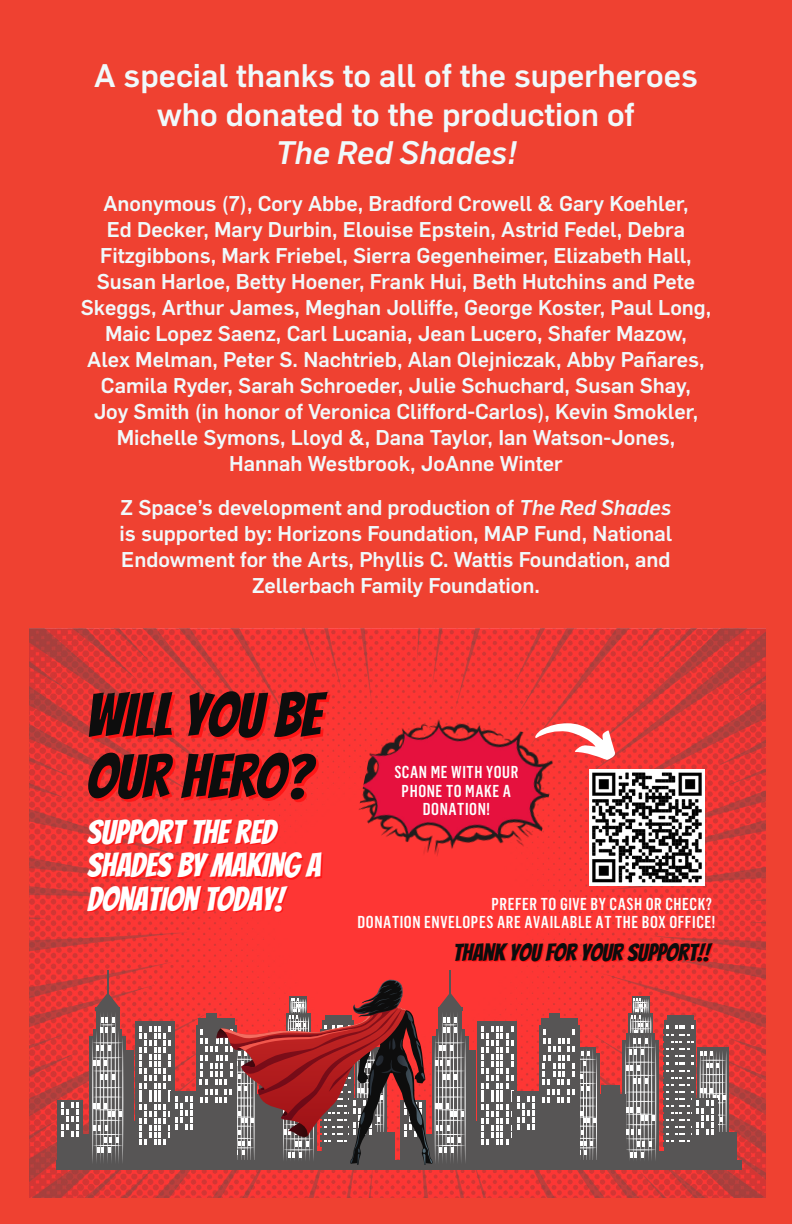
<style>
.page{position:relative;width:792px;height:1224px;background:#ef4131}
.page>*{position:absolute;margin:0;border:0;box-sizing:border-box;transform-origin:0 0}
.t1{font:60.8px/61.4px "Bangers";color:#0d0d0d}
.t2{font:33.4px/33.4px "Bangers";color:#fff}
.t3{font:500 32px/38.4px "Flama";color:#f0f9fb;text-align:center}
.t4{font:italic 500 32px "Flama";color:#f0f9fb}
.t5{font:24px "Bangers";color:#0d0d0d}
.t6{font:500 21px/26px "Flama";color:#f0f9fb;text-align:center}
.t7{font:500 17px/18.8px "Flama Condensed";letter-spacing:.035em;color:#fff;text-align:center}
.s1{font-style:italic}
</style>
<div class="page">
<img style="left:29px;top:629px;width:737px;height:569px">
<div style="left:126px;top:1121px;width:12px;height:43px;background:#575555"></div>
<div style="left:56px;top:1160px;width:344px;height:10px;background:#575555"></div>
<div style="left:58px;top:1100px;width:25px;height:64px;background:#575555"></div>
<div style="left:77px;top:1134px;width:25px;height:31px;background:#575555"></div>
<svg style="left:90px;top:1036px;width:36px;height:124px"></svg>
<div style="left:124px;top:1050px;width:9px;height:112px;background:#575555"></div>
<div style="left:197px;top:1025px;width:40px;height:138px;background:#575555"></div>
<div style="left:199px;top:1019px;width:36px;height:19px;background:#575555"></div>
<div style="left:135px;top:1021px;width:39px;height:141px;background:#575555"></div>
<svg style="left:61px;top:1103px;width:18px;height:33px"></svg>
<svg style="left:92px;top:970px;width:31px;height:193px"></svg>
<div style="left:170px;top:1091px;width:27px;height:70px;background:#575555"></div>
<svg style="left:139px;top:1026px;width:54px;height:118px"></svg>
<div style="left:698px;top:1047px;width:31px;height:91px;background:#575555"></div>
<div style="left:652px;top:1152px;width:18px;height:12px;background:#575555"></div>
<div style="left:568px;top:1054px;width:31px;height:107px;background:#575555"></div>
<div style="left:468px;top:1121px;width:12px;height:43px;background:#575555"></div>
<div style="left:398px;top:1160px;width:344px;height:10px;background:#575555"></div>
<div style="left:432px;top:1036px;width:36px;height:125px;background:#575555"></div>
<div style="left:467px;top:1050px;width:9px;height:112px;background:#575555"></div>
<div style="left:539px;top:1025px;width:40px;height:138px;background:#575555"></div>
<div style="left:541px;top:1019px;width:36px;height:19px;background:#575555"></div>
<div style="left:549px;top:1013px;width:10px;height:10px;background:#575555"></div>
<div style="left:478px;top:1021px;width:39px;height:141px;background:#575555"></div>
<div style="left:632px;top:997px;width:18px;height:18px;background:#575555"></div>
<div style="left:623px;top:1041px;width:36px;height:123px;background:linear-gradient(to bottom,#575555,#575555)"></div>
<svg style="left:625px;top:998px;width:31px;height:164px;background:#978989"></svg>
<svg style="left:542px;top:1030px;width:55px;height:130px"></svg>
<div style="left:512px;top:1091px;width:28px;height:70px;background:#575555"></div>
<div style="left:598px;top:1094px;width:27px;height:70px;background:#575555"></div>
<div style="left:601px;top:1085px;width:19px;height:13px;background:#575555"></div>
<svg style="left:481px;top:1026px;width:54px;height:118px"></svg>
<div style="left:664px;top:1020px;width:32px;height:141px;background:#575555"></div>
<hr style="left:663px;top:1030px;width:32px;height:4px;background:#575555">
<hr style="left:663px;top:1037px;width:32px;height:4px;background:#575555">
<hr style="left:663px;top:1044px;width:32px;height:4px;background:#575555">
<hr style="left:663px;top:1051px;width:32px;height:4px;background:#575555">
<hr style="left:663px;top:1058px;width:32px;height:4px;background:#575555">
<hr style="left:663px;top:1065px;width:32px;height:4px;background:#575555">
<hr style="left:663px;top:1072px;width:32px;height:4px;background:#575555">
<hr style="left:663px;top:1079px;width:32px;height:4px;background:#575555">
<hr style="left:663px;top:1086px;width:32px;height:4px;background:#575555">
<hr style="left:663px;top:1093px;width:32px;height:4px;background:#575555">
<div style="left:663px;top:1100px;width:32px;height:5px;background:#575555"></div>
<div style="left:663px;top:1107px;width:32px;height:5px;background:#575555"></div>
<hr style="left:663px;top:1115px;width:32px;height:4px;background:#575555">
<hr style="left:663px;top:1122px;width:32px;height:4px;background:#575555">
<hr style="left:663px;top:1129px;width:32px;height:4px;background:#575555">
<hr style="left:663px;top:1136px;width:32px;height:4px;background:#575555">
<hr style="left:663px;top:1143px;width:32px;height:4px;background:#575555">
<div style="left:668px;top:1015px;width:26px;height:7px;background:#575555"></div>
<div style="left:692px;top:1098px;width:25px;height:65px;background:#575555"></div>
<div style="left:711px;top:1133px;width:26px;height:30px;background:#575555"></div>
<svg style="left:667px;top:1026px;width:60px;height:116px"></svg>
<svg style="left:200px;top:970px;width:266px;height:195px"></svg>
<img style="left:590px;top:770px;width:114px;height:116px">
<svg style="left:560px;top:723px;width:55px;height:37px"></svg>
<img style="left:352px;top:703px;width:208px;height:175px">
<h3 class="t3" style="left:94px;top:54px;width:605px">A special thanks to all of the superheroes who donated to the production of</h3>
<h3 class="t4" style="left:275px;top:129px;width:243px">The Red Shades!</h3>
<p class="t6" style="left:81px;top:189px;width:632px">Anonymous (7), Cory Abbe, Bradford Crowell &amp; Gary Koehler,<br>Ed Decker, Mary Durbin, Elouise Epstein, Astrid Fedel, Debra Fitzgibbons, Mark Friebel, Sierra Gegenheimer, Elizabeth Hall, Susan Harloe, Betty Hoener, Frank Hui, Beth Hutchins and Pete Skeggs, Arthur James, Meghan Jolliffe, George Koster, Paul Long, Maic Lopez Saenz, Carl Lucania, Jean Lucero, Shafer Mazow,<br>Alex Melman, Peter S. Nachtrieb, Alan Olejniczak, Abby Pañares, Camila Ryder, Sarah Schroeder, Julie Schuchard, Susan Shay,<br>Joy Smith (in honor of Veronica Clifford-Carlos), Kevin Smokler, Michelle Symons, Lloyd &amp;, Dana Taylor, Ian Watson-Jones, Hannah Westbrook, JoAnne Winter</p>
<p class="t6" style="left:120px;top:493px;width:554px">Z Space’s development and production of <span class="s1">The Red Shades </span>is supported by: Horizons Foundation, MAP Fund, National Endowment for the Arts, Phyllis C. Wattis Foundation, and Zellerbach Family Foundation.</p>
<h1 class="t1" style="left:86px;top:680px;width:236px">WILL YOU BE<br>OUR HERO?</h1>
<h2 class="t2" style="left:87px;top:813px;width:235px">SUPPORT THE RED<br>SHADES BY MAKING A<br>DONATION TODAY!</h2>
<p class="t7" style="left:394px;top:762px;width:126px">SCAN ME WITH YOUR<br>PHONE TO MAKE A<br>DONATION!</p>
<p class="t7" style="left:358px;top:894px;width:359px;line-height:18.2px;text-align:right">PREFER TO GIVE BY CASH OR CHECK?<br>DONATION ENVELOPES ARE AVAILABLE AT THE BOX OFFICE!</p>
<p class="t5" style="left:453px;top:935px;width:258px">THANK YOU FOR YOUR SUPPORT!!</p>
</div>
